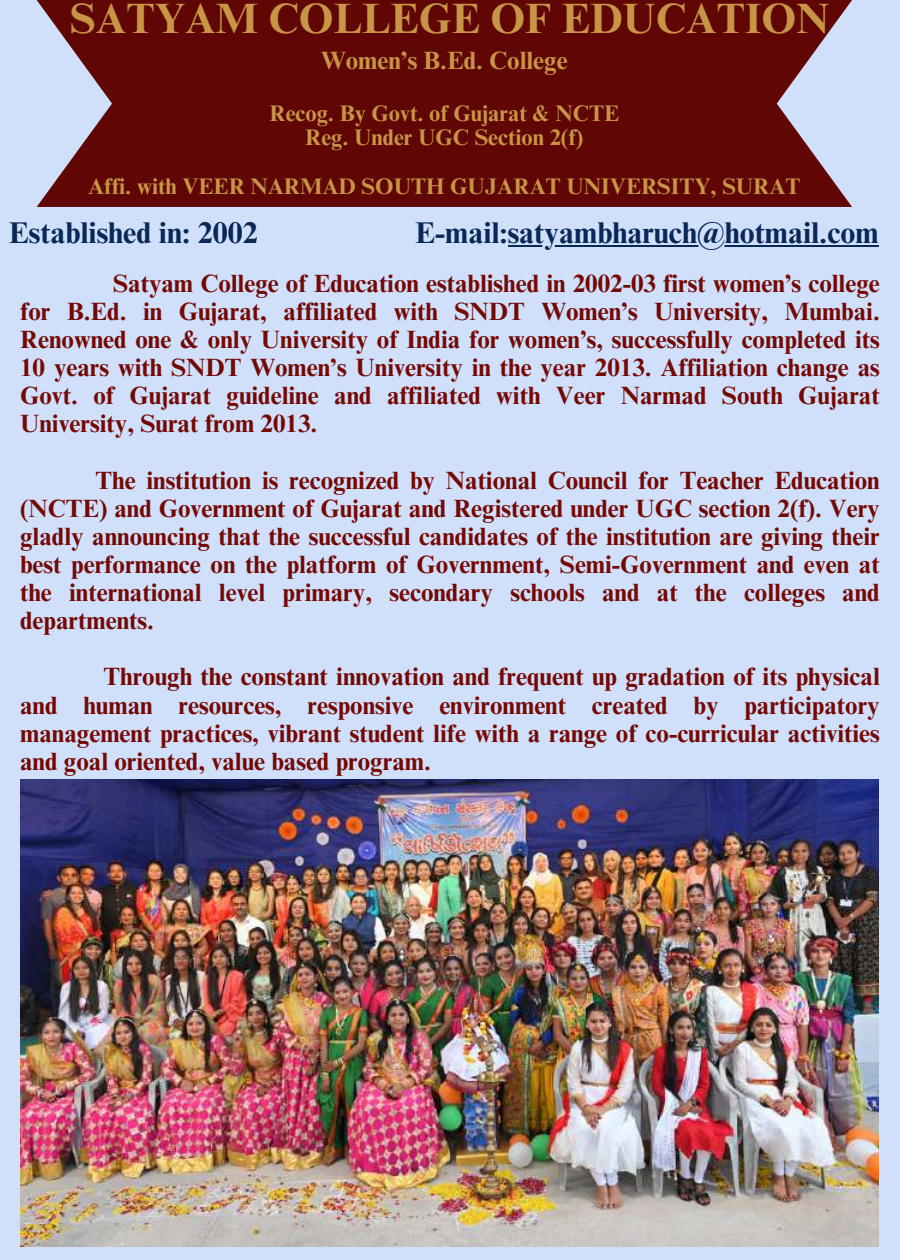
<style>
.page{position:relative;width:900px;height:1260px;background:#d0e0fa}
.page>*{position:absolute;margin:0;border:0;box-sizing:border-box;transform-origin:0 0}
.t1{font:700 42.5px "Times NRMT Pro";color:#c79545}
.t2{font:700 30px "Times NRMT Pro";color:#092757}
.t3{font:700 25px/28px "Times NRMT Pro";color:#740805;text-align:justify}
.t4{font:700 25px "Times NRMT Pro";color:#c79545}
.t5{font:700 22.5px/24.5px "Times NRMT Pro";color:#c79545;text-align:center}
</style>
<div class="page">
<img style="left:20px;top:780px;width:859px;height:467px">
<svg style="left:37px;top:0;width:815px;height:206px;background:#6a1a1a"></svg>
<hr style="left:508px;top:245px;width:371px;height:2px;background:#092757">
<h1 class="t1" style="left:70px;top:2px;width:761px">SATYAM COLLEGE OF EDUCATION</h1>
<p class="t4" style="left:321px;top:51px;width:248px">Women’s B.Ed. College</p>
<p class="t5" style="left:270px;top:104px;width:351px">Recog. By Govt. of Gujarat &amp; NCTE<br>Reg. Under UGC Section 2(f)</p>
<p class="t5" style="left:88px;top:177px;width:714px">Affi. with VEER NARMAD SOUTH GUJARAT UNIVERSITY, SURAT</p>
<p class="t2" style="left:9px;top:222px;width:250px">Established in: 2002</p>
<p class="t2" style="left:415px;top:222px;width:465px">E-mail:satyambharuch@hotmail.com</p>
<p class="t3" style="left:20px;top:272px;width:861px;text-indent:93px">Satyam College of Education established in 2002-03 first women’s college for B.Ed. in Gujarat, affiliated with SNDT Women’s University, Mumbai.<br>Renowned one &amp; only University of India for women’s, successfully completed its 10 years with SNDT Women’s University in the year 2013. Affiliation change as Govt. of Gujarat guideline and affiliated with Veer Narmad South Gujarat University, Surat from 2013.</p>
<p class="t3" style="left:20px;top:469px;width:861px;text-indent:75px">The institution is recognized by National Council for Teacher Education (NCTE) and Government of Gujarat and Registered under UGC section 2(f). Very gladly announcing that the successful candidates of the institution are giving their best performance on the platform of Government, Semi-Government and even at the international level primary, secondary schools and at the colleges and departments.</p>
<p class="t3" style="left:20px;top:666px;width:861px;text-indent:83px">Through the constant innovation and frequent up gradation of its physical and human resources, responsive environment created by participatory management practices, vibrant student life with a range of co-curricular activities and goal oriented, value based program.</p>
</div>
